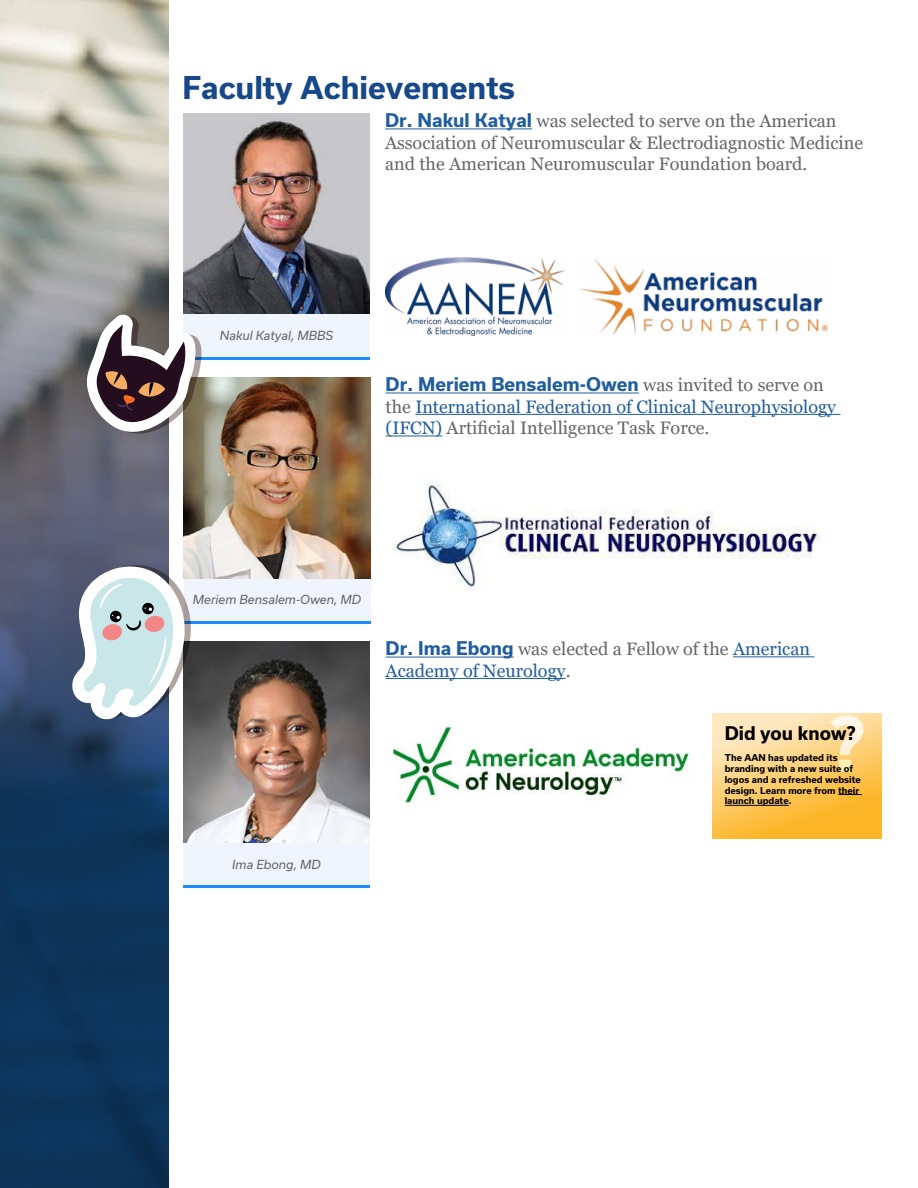
<style>
.page{position:relative;width:918px;height:1188px;background:#fff}
.page>*{position:absolute;margin:0;border:0;box-sizing:border-box;transform-origin:0 0}
.t1{font:700 72px "Usual";color:#fff}
.t2{font:700 30px "Usual";color:#17488a}
.t3{font:18px/21.6px "Georgia";color:#215e9e}
.t4{font:18px/21.6px "Georgia";color:#66666b}
.t5{font:700 18px "Usual";color:#215e9e}
.t6{font:700 18px "Usual";color:#000}
.t7{font:italic 12px "Usual";color:#66666b}
.t8{font:700 9px/10.8px "Usual";color:#000}
.s1{font-family:"Usual";font-weight:700;color:#215e9e}
.s2{font-family:"Georgia";font-weight:400;color:#66666b}
.s3{color:#66666b}
.s4{font-family:"Usual";font-weight:700}
</style>
<div class="page">
<svg style="left:0;top:0;width:168px;height:1188px;background:#57697b"></svg>
<hr style="left:385px;top:128px;width:147px;height:1px;background:#215e9e">
<div style="left:183px;top:314px;width:187px;height:43px;background:#eff4fd"></div>
<hr style="left:183px;top:357px;width:187px;height:2px;background:#1e8aff">
<img style="left:183px;top:114px;width:187px;height:200px">
<img style="left:580px;top:259px;width:247px;height:76px">
<img style="left:385px;top:257px;width:179px;height:78px">
<hr style="left:386px;top:393px;width:253px;height:1px;background:#215e9e">
<hr style="left:415px;top:414px;width:426px;height:1px;background:#215e9e">
<hr style="left:386px;top:436px;width:56px;height:1px;background:#215e9e">
<hr style="left:386px;top:657px;width:128px;height:1px;background:#215e9e">
<hr style="left:733px;top:656px;width:81px;height:1px;background:#215e9e">
<hr style="left:386px;top:678px;width:180px;height:1px;background:#215e9e">
<div style="left:184px;top:578px;width:186px;height:43px;background:#eff4fd"></div>
<hr style="left:184px;top:621px;width:186px;height:2px;background:#1e8aff">
<img style="left:184px;top:378px;width:186px;height:200px">
<img style="left:393px;top:484px;width:428px;height:107px">
<div style="left:183px;top:842px;width:187px;height:46px;background:#eff4fd"></div>
<hr style="left:183px;top:885px;width:187px;height:3px;background:#1e8aff">
<img style="left:183px;top:642px;width:187px;height:200px">
<img style="left:388px;top:726px;width:302px;height:79px">
<svg style="left:713px;top:713px;width:168px;height:126px;background:#fdcc6e"></svg>
<svg style="left:838px;top:794px;width:24px;height:1px"></svg>
<hr style="left:725px;top:805px;width:64px;height:1px;background:#000">
<svg style="left:87px;top:314px;width:118px;height:123px"></svg>
<svg style="left:71px;top:563px;width:120px;height:156px"></svg>
<h2 class="t2" style="left:183px;top:70px;width:334px">Faculty Achievements</h2>
<p class="t4" style="left:385px;top:110px;width:480px"><span class="s1">Dr. Nakul Katyal</span> was selected to serve on the American<br>Association of Neuromuscular &amp; Electrodiagnostic Medicine and the American Neuromuscular Foundation board.</p>
<p class="t7" style="left:220px;top:328px;width:115px">Nakul Katyal, MBBS</p>
<p class="t5" style="left:386px;top:374px;width:440px">Dr. Meriem Bensalem-Owen <span class="s2">was invited to serve on</span></p>
<p class="t3" style="left:386px;top:396px;width:452px"><span class="s3">the</span> International Federation of Clinical Neurophysiology (IFCN) <span class="s3">Artificial Intelligence Task Force.</span></p>
<p class="t7" style="left:193px;top:593px;width:170px">Meriem Bensalem-Owen, MD</p>
<p class="t7" style="left:232px;top:858px;width:90px">Ima Ebong, MD</p>
<p class="t3" style="left:386px;top:639px;width:426px"><span class="s4">Dr. Ima Ebong</span> <span class="s3">was elected a Fellow of the</span> American<br>Academy of Neurology<span class="s3">.</span></p>
<h1 class="t1" style="left:828px;top:703px;width:39px">?</h1>
<p class="t6" style="left:725px;top:723px;width:133px">Did you know?</p>
<p class="t8" style="left:725px;top:752px;width:138px">The AAN has updated its branding with a new suite of logos and a refreshed website design. Learn more from their launch update.</p>
</div>
